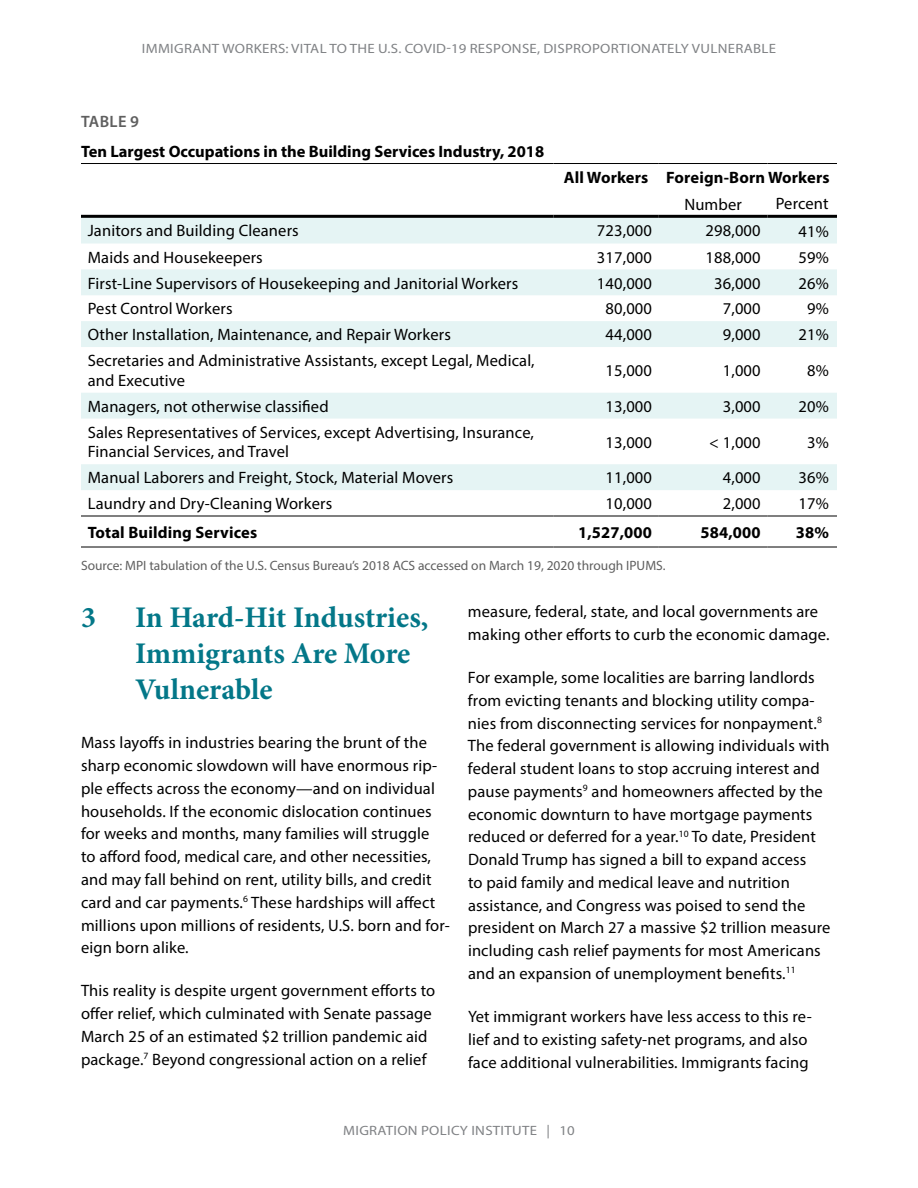
<style>
.page{position:relative;width:918px;height:1188px;background:#fff}
.page>*{position:absolute;margin:0;border:0;box-sizing:border-box;transform-origin:0 0}
.t1{font:700 30px/36px "Minion Pro";letter-spacing:-.005em;color:#037788}
.t2{font:16.5px/22.8px "Myriad Pro";letter-spacing:.01em;color:#000}
.t3{font:700 16.5px "Myriad Pro";color:#000}
.t4{font:600 16.5px "Myriad Pro";letter-spacing:.02em;color:#5f5f5f}
.t5{font:13.5px "Myriad Pro";letter-spacing:.02em;color:#808285;scale:1.1 1}
.t6{font:13.5px "Myriad Pro";color:#5f5f5f}
</style>
<div class="page">
<svg style="left:81px;top:218px;width:756px;height:272px"></svg>
<hr style="left:81px;top:163px;width:473px;height:1px;background:#000">
<hr style="left:554px;top:163px;width:105px;height:1px;background:#000">
<hr style="left:659px;top:163px;width:108px;height:1px;background:#000">
<hr style="left:767px;top:163px;width:70px;height:1px;background:#000">
<hr style="left:554px;top:215px;width:105px;height:3px;background:#000">
<hr style="left:81px;top:215px;width:473px;height:3px;background:#000">
<hr style="left:659px;top:215px;width:108px;height:3px;background:#000">
<hr style="left:767px;top:215px;width:70px;height:3px;background:#000">
<hr style="left:81px;top:516px;width:473px;height:1px;background:#000">
<hr style="left:554px;top:516px;width:105px;height:1px;background:#000">
<hr style="left:659px;top:516px;width:108px;height:1px;background:#000">
<hr style="left:767px;top:516px;width:70px;height:1px;background:#000">
<hr style="left:81px;top:547px;width:473px;height:1px;background:#000">
<hr style="left:554px;top:547px;width:105px;height:1px;background:#000">
<hr style="left:659px;top:547px;width:108px;height:1px;background:#000">
<hr style="left:767px;top:547px;width:70px;height:1px;background:#000">
<p class="t5" style="left:142px;top:40px;width:578px">IMMIGRANT WORKERS: VITAL TO THE U.S. COVID-19 RESPONSE, DISPROPORTIONATELY VULNERABLE</p>
<p class="t4" style="left:81px;top:111px;width:59px">TABLE 9</p>
<p class="t3" style="left:81px;top:141px;width:465px">Ten Largest Occupations in the Building Services Industry, 2018</p>
<p class="t3" style="left:564px;top:166px;width:267px">All Workers Foreign-Born Workers</p>
<p class="t2" style="left:684px;top:192px;width:59px">Number</p>
<p class="t2" style="left:776px;top:192px;width:54px">Percent</p>
<p class="t2" style="left:88px;top:219px;width:213px">Janitors and Building Cleaners</p>
<p class="t2" style="left:597px;top:219px;width:57px">723,000</p>
<p class="t2" style="left:706px;top:219px;width:57px">298,000</p>
<p class="t2" style="left:799px;top:220px;width:32px">41%</p>
<p class="t2" style="left:88px;top:245px;width:177px">Maids and Housekeepers</p>
<p class="t2" style="left:597px;top:245px;width:57px">317,000</p>
<p class="t2" style="left:706px;top:245px;width:57px">188,000</p>
<p class="t2" style="left:799px;top:245px;width:32px">59%</p>
<p class="t2" style="left:88px;top:271px;width:432px">First-Line Supervisors of Housekeeping and Janitorial Workers</p>
<p class="t2" style="left:597px;top:271px;width:57px">140,000</p>
<p class="t2" style="left:714px;top:271px;width:48px">36,000</p>
<p class="t2" style="left:799px;top:271px;width:32px">26%</p>
<p class="t2" style="left:88px;top:297px;width:146px">Pest Control Workers</p>
<p class="t2" style="left:606px;top:297px;width:48px">80,000</p>
<p class="t2" style="left:723px;top:297px;width:39px">7,000</p>
<p class="t2" style="left:807px;top:297px;width:23px">9%</p>
<p class="t2" style="left:88px;top:323px;width:365px">Other Installation, Maintenance, and Repair Workers</p>
<p class="t2" style="left:606px;top:323px;width:48px">44,000</p>
<p class="t2" style="left:723px;top:323px;width:39px">9,000</p>
<p class="t2" style="left:799px;top:323px;width:32px">21%</p>
<p class="t2" style="left:88px;top:350px;width:448px;line-height:19.8px">Secretaries and Administrative Assistants, except Legal, Medical, and Executive</p>
<p class="t2" style="left:606px;top:359px;width:48px">15,000</p>
<p class="t2" style="left:723px;top:359px;width:39px">1,000</p>
<p class="t2" style="left:807px;top:359px;width:23px">8%</p>
<p class="t2" style="left:88px;top:395px;width:242px">Managers, not otherwise classified</p>
<p class="t2" style="left:606px;top:395px;width:48px">13,000</p>
<p class="t2" style="left:723px;top:395px;width:39px">3,000</p>
<p class="t2" style="left:799px;top:395px;width:32px">20%</p>
<p class="t2" style="left:88px;top:422px;width:448px;line-height:19.8px">Sales Representatives of Services, except Advertising, Insurance,<br>Financial Services, and Travel</p>
<p class="t2" style="left:606px;top:430px;width:48px">13,000</p>
<p class="t2" style="left:709px;top:430px;width:53px">&lt; 1,000</p>
<p class="t2" style="left:807px;top:430px;width:23px">3%</p>
<p class="t2" style="left:88px;top:466px;width:367px">Manual Laborers and Freight, Stock, Material Movers</p>
<p class="t2" style="left:606px;top:466px;width:48px">11,000</p>
<p class="t2" style="left:723px;top:466px;width:39px">4,000</p>
<p class="t2" style="left:799px;top:466px;width:32px">36%</p>
<p class="t2" style="left:88px;top:492px;width:246px">Laundry and Dry-Cleaning Workers</p>
<p class="t2" style="left:606px;top:492px;width:48px">10,000</p>
<p class="t2" style="left:723px;top:492px;width:39px">2,000</p>
<p class="t2" style="left:799px;top:492px;width:32px">17%</p>
<p class="t3" style="left:88px;top:521px;width:171px">Total Building Services</p>
<p class="t3" style="left:578px;top:521px;width:75px">1,527,000</p>
<p class="t3" style="left:701px;top:521px;width:62px">584,000</p>
<p class="t3" style="left:796px;top:521px;width:35px">38%</p>
<p class="t6" style="left:81px;top:557px;width:586px">Source: MPI tabulation of the U.S. Census Bureau’s 2018 ACS accessed on March 19, 2020 through IPUMS.</p>
<h1 class="t1" style="left:81px;top:599px;width:16px">3</h1>
<h1 class="t1" style="left:135px;top:599px;width:295px">In Hard-Hit Industries,<br>Immigrants Are More<br>Vulnerable</h1>
<p class="t2" style="left:81px;top:731px;width:371px">Mass layoffs in industries bearing the brunt of the sharp economic slowdown will have enormous rip&shy;ple effects across the economy—and on individual households. If the economic dislocation continues for weeks and months, many families will struggle<br>to afford food, medical care, and other necessities, and may fall behind on rent, utility bills, and credit card and car payments.<sup>6</sup> These hardships will affect millions upon millions of residents, U.S. born and for&shy;eign born alike.</p>
<p class="t2" style="left:81px;top:979px;width:356px">This reality is despite urgent government efforts to offer relief, which culminated with Senate passage March 25 of an estimated $2 trillion pandemic aid package.<sup>7</sup> Beyond congressional action on a relief</p>
<p class="t2" style="left:468px;top:600px;width:363px">measure, federal, state, and local governments are making other efforts to curb the economic damage.</p>
<p class="t2" style="left:468px;top:666px;width:364px">For example, some localities are barring landlords from evicting tenants and blocking utility compa&shy;nies from disconnecting services for nonpayment.<sup>8<br></sup>The federal government is allowing individuals with federal student loans to stop accruing interest and pause payments<sup>9</sup> and homeowners affected by the economic downturn to have mortgage payments reduced or deferred for a year.<sup>10</sup> To date, President Donald Trump has signed a bill to expand access<br>to paid family and medical leave and nutrition assistance, and Congress was poised to send the president on March 27 a massive $2 trillion measure including cash relief payments for most Americans and an expansion of unemployment benefits.<sup>11</sup></p>
<p class="t2" style="left:468px;top:1005px;width:345px">Yet immigrant workers have less access to this re&shy;lief and to existing safety-net programs, and also face additional vulnerabilities. Immigrants facing</p>
<p class="t5" style="left:343px;top:1122px;width:212px">MIGRATION POLICY INSTITUTE | 10</p>
</div>
